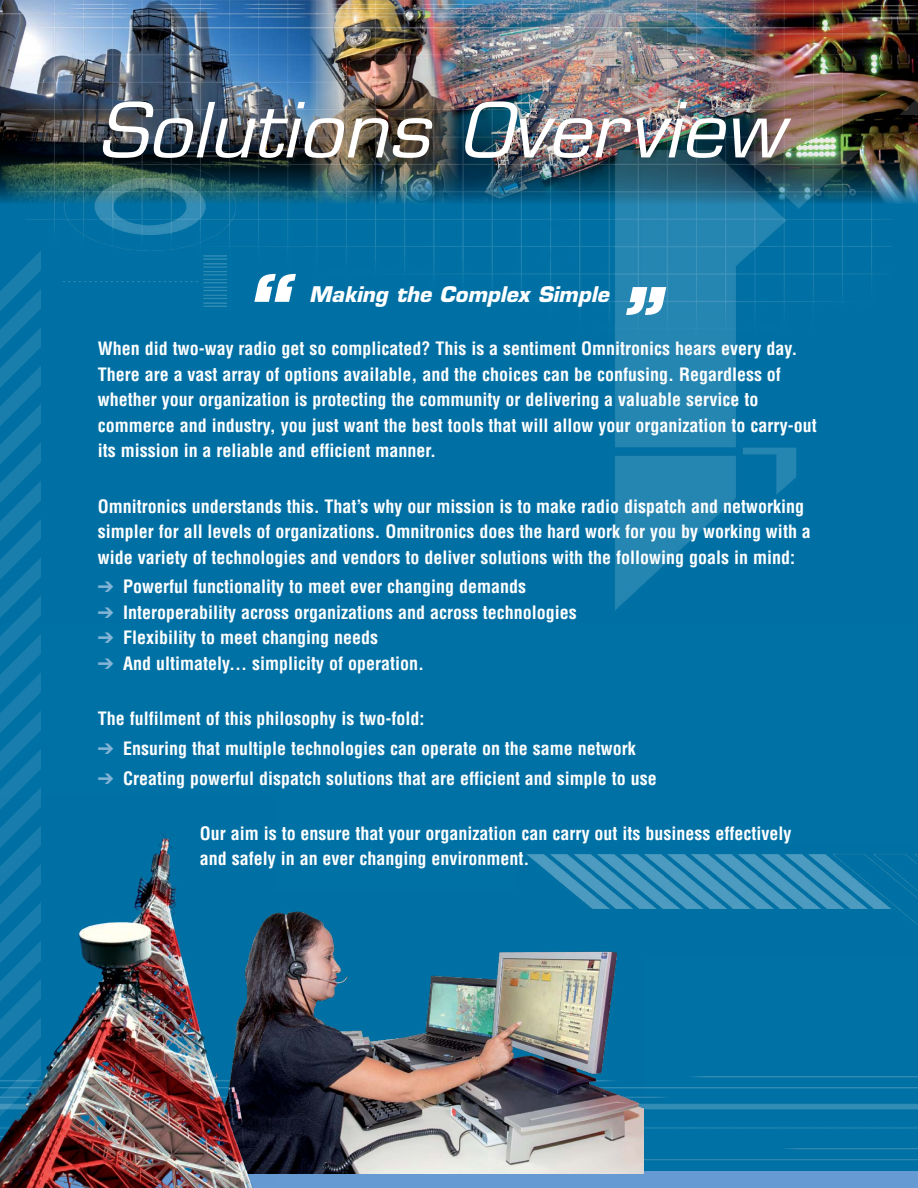
<style>
.page{position:relative;width:918px;height:1188px;background:#fff}
.page>*{position:absolute;margin:0;border:0;box-sizing:border-box;transform-origin:0 0}
.t1{font:italic 700 90px "Eurostile";color:#fff}
.t2{font:italic 73.95px "Eurostile";color:#fff;scale:1.05 1}
.t3{font:italic 700 21px "Eurostile";color:#fff}
.t4{font:700 condensed 18px/25.5px "Helvetica";color:#fff}
.s1{color:#83b4d5}
</style>
<div class="page">
<div style="left:0;top:142px;width:918px;height:1046px;background:#0071a5"></div>
<img style="left:526px;top:853px;width:392px;height:72px">
<img style="left:0;top:0;width:918px;height:616px">
<img style="left:644px;top:1076px;width:274px;height:96px">
<div style="left:0;top:1172px;width:918px;height:16px;background:#659ad2"></div>
<svg style="left:0;top:235px;width:40px;height:564px"></svg>
<img style="left:273px;top:891px;width:371px;height:283px">
<img style="left:0;top:799px;width:273px;height:389px">
<h2 class="t2" style="left:98px;top:86px;width:654px">Solutions Overview</h2>
<h1 class="t1" style="left:242px;top:253px;width:45px">‘‘</h1>
<p class="t3" style="left:309px;top:281px;width:301px">Making the Complex Simple</p>
<p class="t4" style="left:98px;top:336px;width:720px">When did two-way radio get so complicated? This is a sentiment Omnitronics hears every day.<br>There are a vast array of options available, and the choices can be confusing. Regardless of whether your organization is protecting the community or delivering a valuable service to commerce and industry, you just want the best tools that will allow your organization to carry-out its mission in a reliable and efficient manner.</p>
<h1 class="t1" style="left:613px;top:266px;width:44px">’’</h1>
<p class="t4" style="left:98px;top:493px;width:715px">Omnitronics understands this. That’s why our mission is to make radio dispatch and networking simpler for all levels of organizations. Omnitronics does the hard work for you by working with a wide variety of technologies and vendors to deliver solutions with the following goals in mind:</p>
<p class="t4" style="left:98px;top:574px;width:430px"><span class="s1">➔</span> Powerful functionality to meet ever changing demands</p>
<p class="t4" style="left:98px;top:600px;width:481px"><span class="s1">➔</span> Interoperability across organizations and across technologies</p>
<p class="t4" style="left:98px;top:625px;width:282px"><span class="s1">➔</span> Flexibility to meet changing needs</p>
<p class="t4" style="left:98px;top:651px;width:328px"><span class="s1">➔</span> And ultimately... simplicity of operation.</p>
<p class="t4" style="left:98px;top:706px;width:328px">The fulfilment of this philosophy is two-fold:</p>
<p class="t4" style="left:98px;top:736px;width:540px"><span class="s1">➔</span> Ensuring that multiple technologies can operate on the same network</p>
<p class="t4" style="left:98px;top:765px;width:561px"><span class="s1">➔</span> Creating powerful dispatch solutions that are efficient and simple to use</p>
<p class="t4" style="left:200px;top:821px;width:593px">Our aim is to ensure that your organization can carry out its business effectively and safely in an ever changing environment.</p>
</div>
